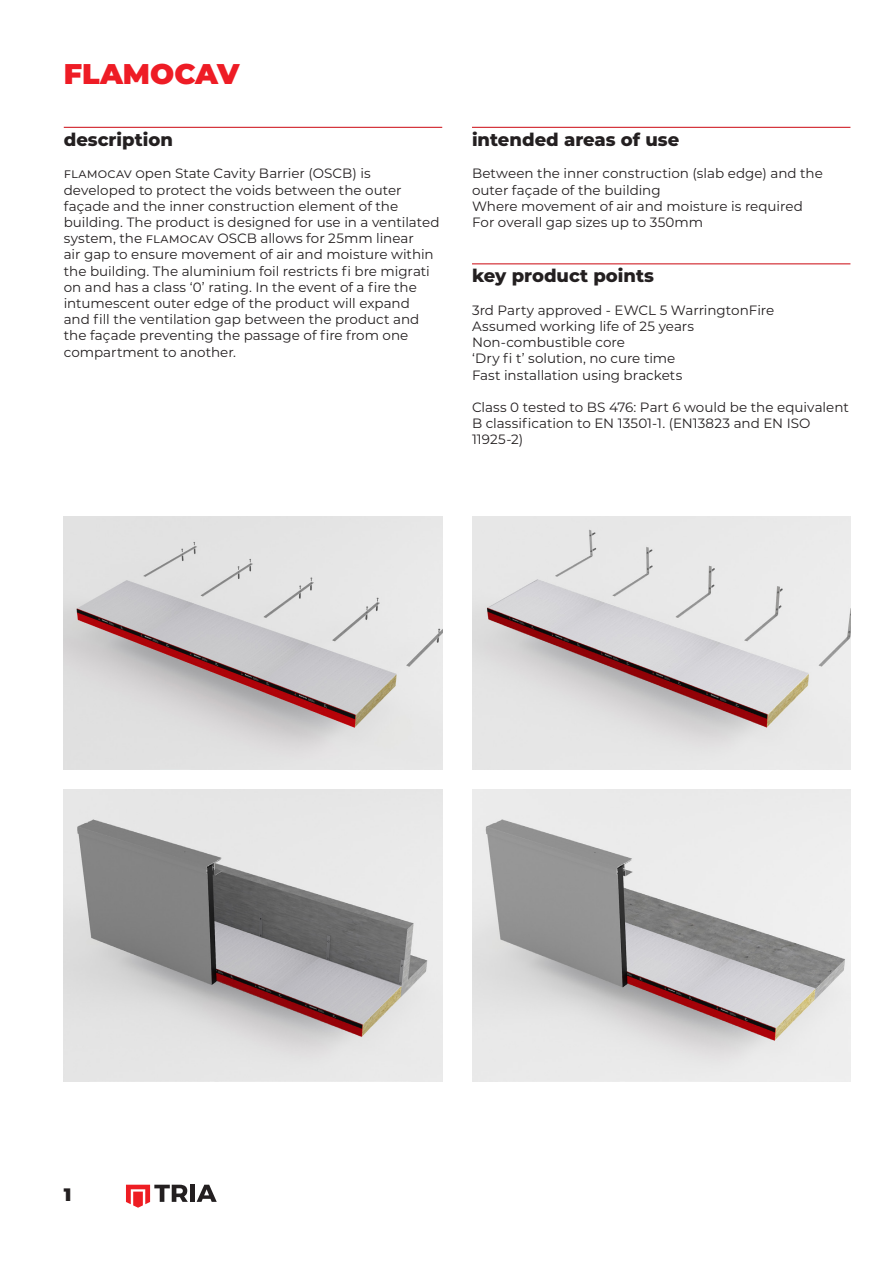
<style>
.page{position:relative;width:893px;height:1263px;background:#fff}
.page>*{position:absolute;margin:0;border:0;box-sizing:border-box;transform-origin:0 0}
.t1{font:900 28.5px "Montserrat";color:#ee1c25}
.SUBTÍTULOS{font:800 18px "Montserrat";color:#231f20}
.t2{font:900 18px "Montserrat";color:#231f20}
.texto-corpo{font:13.5px/16.2px "Montserrat";color:#231f20}
</style>
<div class="page">
<div style="left:190px;top:1185px;width:5px;height:17px;background:#231f20"></div>
<svg style="left:197px;top:1185px;width:20px;height:17px"></svg>
<svg style="left:126px;top:1185px;width:62px;height:23px"></svg>
<hr style="left:472px;top:127px;width:378px;height:1px;background:#d1232a">
<hr style="left:472px;top:263px;width:378px;height:1px;background:#d1232a">
<hr style="left:64px;top:127px;width:378px;height:1px;background:#d1232a">
<img style="left:64px;top:516px;width:378px;height:254px">
<img style="left:64px;top:789px;width:378px;height:292px">
<img style="left:472px;top:789px;width:378px;height:293px">
<img style="left:472px;top:516px;width:378px;height:254px">
<p class="t1" style="left:64px;top:52px;width:177px">FLAMOCAV</p>
<p class="SUBTÍTULOS" style="left:64px;top:126px;width:111px">description</p>
<p class="texto-corpo" style="left:64px;top:165px;width:377px">flamocav open State Cavity Barrier (OSCB) is developed to protect the voids between the outer façade and the inner construction element of the building. The product is designed for use in a ventilated system, the flamocav OSCB allows for 25mm linear<br>air gap to ensure movement of air and moisture within the building. The aluminium foil restricts fi bre migrati on and has a class ‘0’ rating. In the event of a fire the intumescent outer edge of the product will expand and fill the ventilation gap between the product and the façade preventing the passage of fire from one compartment to another.</p>
<p class="SUBTÍTULOS" style="left:472px;top:126px;width:209px">intended areas of use</p>
<p class="texto-corpo" style="left:472px;top:165px;width:352px">Between the inner construction (slab edge) and the outer façade of the building</p>
<p class="texto-corpo" style="left:472px;top:197px;width:332px">Where movement of air and moisture is required</p>
<p class="texto-corpo" style="left:472px;top:214px;width:233px">For overall gap sizes up to 350mm</p>
<p class="SUBTÍTULOS" style="left:472px;top:263px;width:183px">key product points</p>
<p class="texto-corpo" style="left:472px;top:301px;width:304px">3rd Party approved - EWCL 5 WarringtonFire</p>
<p class="texto-corpo" style="left:472px;top:318px;width:224px">Assumed working life of 25 years</p>
<p class="texto-corpo" style="left:472px;top:334px;width:154px">Non-combustible core</p>
<p class="texto-corpo" style="left:472px;top:350px;width:205px">‘Dry fi t’ solution, no cure time</p>
<p class="texto-corpo" style="left:472px;top:366px;width:212px">Fast installation using brackets</p>
<p class="texto-corpo" style="left:472px;top:399px;width:378px">Class 0 tested to BS 476: Part 6 would be the equivalent<br>B classification to EN 13501-1. (EN13823 and EN ISO<br>11925-2)</p>
<h2 class="t2" style="left:64px;top:1181px;width:9px">1</h2>
</div>
